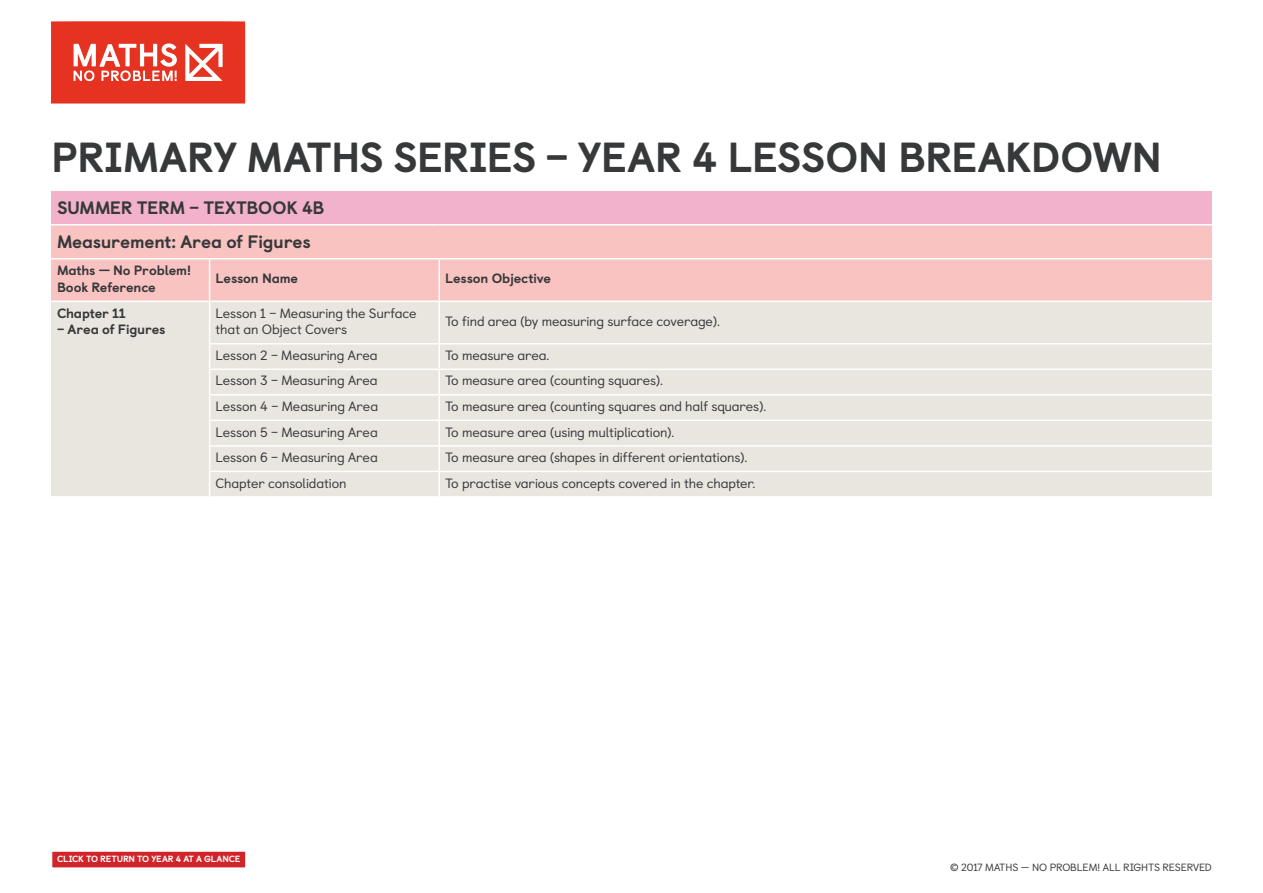
<style>
.page{position:relative;width:1263px;height:893px;background:#fff}
.page>*{position:absolute;margin:0;border:0;box-sizing:border-box;transform-origin:0 0}
.t1{font:800 42px "Castledown";letter-spacing:-.01em;color:#36383a}
.t2{font:800 18px/33.9px "Castledown";letter-spacing:-.015em;color:#36383a}
.t3{font:13.5px/16.2px "Castledown";letter-spacing:-.01em;color:#36383a}
.t4{font:800 13.5px/16.2px "Castledown";letter-spacing:-.01em;color:#36383a}
.t5{font:10.5px "Castledown";letter-spacing:-.015em;color:#36383a}
.t6{font:800 9px "Castledown";letter-spacing:-.02em;color:#fff}
</style>
<div class="page">
<svg style="left:51px;top:21px;width:194px;height:83px;background:#e95243"></svg>
<div style="left:52px;top:851px;width:194px;height:17px;background:#d1232a"></div>
<div style="left:51px;top:850px;width:195px;height:19px;border:1px solid #fff"></div>
<div style="left:51px;top:191px;width:1161px;height:34px;background:#f3b2cb"></div>
<div style="left:51px;top:225px;width:1161px;height:76px;background:#f9c3c1"></div>
<div style="left:51px;top:302px;width:1161px;height:194px;background:#e9e5df"></div>
<hr style="left:51px;top:224px;width:159px;height:1px;background:#fff">
<hr style="left:210px;top:224px;width:229px;height:1px;background:#fff">
<hr style="left:439px;top:224px;width:773px;height:1px;background:#fff">
<hr style="left:210px;top:258px;width:229px;height:1px;background:#fff">
<hr style="left:439px;top:258px;width:773px;height:1px;background:#fff">
<hr style="left:438px;top:259px;width:2px;height:42px;background:#fff">
<hr style="left:438px;top:302px;width:2px;height:41px;background:#fff">
<hr style="left:439px;top:343px;width:773px;height:2px;background:#fff">
<hr style="left:209px;top:343px;width:230px;height:2px;background:#fff">
<hr style="left:438px;top:345px;width:2px;height:24px;background:#fff">
<hr style="left:209px;top:369px;width:230px;height:1px;background:#fff">
<hr style="left:439px;top:369px;width:773px;height:1px;background:#fff">
<hr style="left:438px;top:370px;width:2px;height:24px;background:#fff">
<hr style="left:438px;top:396px;width:2px;height:24px;background:#fff">
<hr style="left:438px;top:421px;width:2px;height:24px;background:#fff">
<hr style="left:209px;top:394px;width:230px;height:2px;background:#fff">
<hr style="left:439px;top:394px;width:773px;height:2px;background:#fff">
<hr style="left:209px;top:420px;width:230px;height:1px;background:#fff">
<hr style="left:439px;top:420px;width:773px;height:1px;background:#fff">
<hr style="left:209px;top:445px;width:230px;height:2px;background:#fff">
<hr style="left:439px;top:445px;width:773px;height:2px;background:#fff">
<hr style="left:438px;top:447px;width:2px;height:24px;background:#fff">
<hr style="left:438px;top:472px;width:2px;height:24px;background:#fff">
<hr style="left:209px;top:471px;width:230px;height:1px;background:#fff">
<hr style="left:439px;top:471px;width:773px;height:1px;background:#fff">
<hr style="left:51px;top:258px;width:159px;height:1px;background:#fff">
<hr style="left:209px;top:259px;width:1px;height:42px;background:#fff">
<hr style="left:209px;top:302px;width:1px;height:41px;background:#fff">
<svg style="left:209px;top:345px;width:1px;height:151px"></svg>
<h1 class="t1" style="left:51px;top:123px;width:1113px">PRIMARY MATHS SERIES – YEAR 4 LESSON BREAKDOWN</h1>
<h2 class="t2" style="left:57px;top:189px;width:269px">SUMMER TERM – TEXTBOOK 4B<br>Measurement: Area of Figures</h2>
<p class="t4" style="left:57px;top:261px;width:136px">Maths — No Problem!<br>Book Reference</p>
<p class="t4" style="left:216px;top:269px;width:84px">Lesson Name</p>
<p class="t4" style="left:445px;top:269px;width:107px">Lesson Objective</p>
<p class="t4" style="left:57px;top:304px;width:70px">Chapter 11</p>
<p class="t4" style="left:57px;top:320px;width:110px">– Area of Figures</p>
<p class="t3" style="left:216px;top:304px;width:203px">Lesson 1 – Measuring the Surface that an Object Covers</p>
<p class="t3" style="left:445px;top:312px;width:276px">To find area (by measuring surface coverage).</p>
<p class="t3" style="left:216px;top:346px;width:164px">Lesson 2 – Measuring Area</p>
<p class="t3" style="left:445px;top:346px;width:106px">To measure area.</p>
<p class="t3" style="left:216px;top:371px;width:164px">Lesson 3 – Measuring Area</p>
<p class="t3" style="left:445px;top:371px;width:219px">To measure area (counting squares).</p>
<p class="t3" style="left:216px;top:397px;width:164px">Lesson 4 – Measuring Area</p>
<p class="t3" style="left:445px;top:397px;width:323px">To measure area (counting squares and half squares).</p>
<p class="t3" style="left:216px;top:422px;width:164px">Lesson 5 – Measuring Area</p>
<p class="t3" style="left:445px;top:422px;width:231px">To measure area (using multiplication).</p>
<p class="t3" style="left:216px;top:448px;width:164px">Lesson 6 – Measuring Area</p>
<p class="t3" style="left:445px;top:448px;width:304px">To measure area (shapes in different orientations).</p>
<p class="t3" style="left:216px;top:474px;width:133px">Chapter consolidation</p>
<p class="t3" style="left:445px;top:474px;width:312px">To practise various concepts covered in the chapter.</p>
<p class="t6" style="left:57px;top:852px;width:185px">CLICK TO RETURN TO YEAR 4 AT A GLANCE</p>
<p class="t5" style="left:950px;top:859px;width:263px">© 2017 MATHS – NO PROBLEM! ALL RIGHTS RESERVED</p>
</div>
